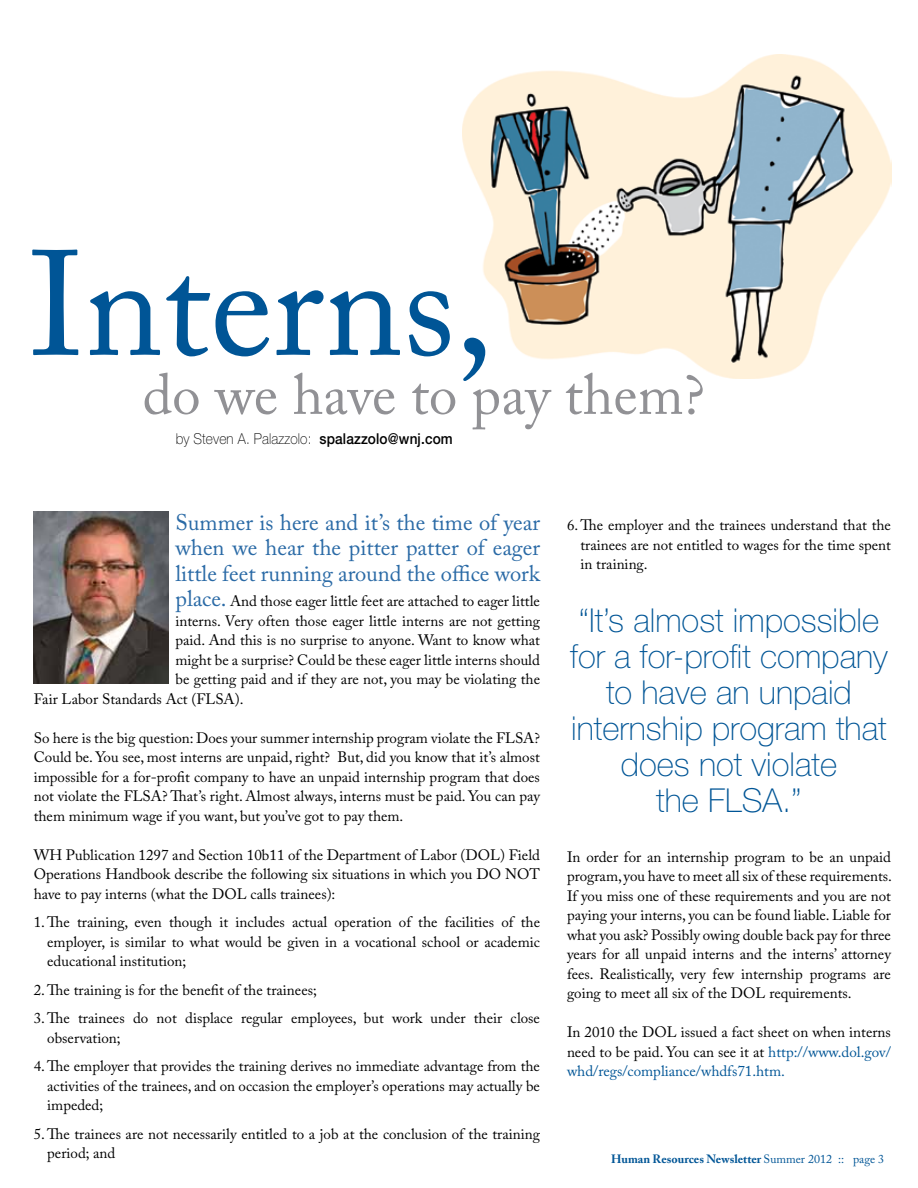
<style>
.page{position:relative;width:918px;height:1188px;background:#fff}
.page>*{position:absolute;margin:0;border:0;box-sizing:border-box;transform-origin:0 0}
.t1{font:147.9px "Adobe Caslon Pro";color:#005596}
.t2{font:57px "Adobe Caslon Pro";color:#919195}
.t3{font:100 33px/36px "Helvetica Neue";color:#005596;text-align:center}
.t4{font:22.5px/25.5px "Adobe Caslon Pro";color:#2a6aa6;text-align:justify}
.t5{font:15px/19.5px "Adobe Caslon Pro";color:#000;text-align:justify}
.t6{font:100 15px "Helvetica Neue";letter-spacing:.01em;color:#000;scale:.91 1}
.t7{font:700 12px "Adobe Caslon Pro";color:#005596}
.s1{font-weight:500}
.s2{font-size:22.5px;color:#2a6aa6}
.s3{color:#005596}
.s4{font-weight:400}
</style>
<div class="page">
<img style="left:34px;top:512px;width:135px;height:171px">
<img style="left:462px;top:54px;width:430px;height:324px">
<h1 class="t1" style="left:29px;top:217px;width:465px">Interns,</h1>
<h2 class="t2" style="left:142px;top:361px;width:564px">do we have to pay them?</h2>
<p class="t6" style="left:176px;top:430px;width:306px">by Steven A. Palazzolo: <span class="s1">spalazzolo@wnj.com</span></p>
<h3 class="t4" style="left:176px;top:509px;width:366px">Summer is here and it’s the time of year when we hear the pitter patter of eager little feet running around the office work</h3>
<p class="t5" style="left:176px;top:591px;width:366px"><span class="s2">place.</span> And those eager little feet are attached to eager little</p>
<p class="t5" style="left:176px;top:611px;width:366px">interns. Very often those eager little interns are not getting</p>
<p class="t5" style="left:176px;top:630px;width:366px">paid. And this is no surprise to anyone. Want to know what</p>
<p class="t5" style="left:176px;top:650px;width:366px">might be a surprise? Could be these eager little interns should</p>
<p class="t5" style="left:176px;top:669px;width:366px">be getting paid and if they are not, you may be violating the</p>
<p class="t5" style="left:34px;top:689px;width:211px">Fair Labor Standards Act (FLSA).</p>
<p class="t5" style="left:34px;top:728px;width:508px">So here is the big question: Does your summer internship program violate the FLSA?<br>Could be. You see, most interns are unpaid, right? But, did you know that it’s almost impossible for a for-profit company to have an unpaid internship program that does not violate the FLSA? That’s right. Almost always, interns must be paid. You can pay them minimum wage if you want, but you’ve got to pay them.</p>
<p class="t5" style="left:34px;top:845px;width:508px">WH Publication 1297 and Section 10b11 of the Department of Labor (DOL) Field Operations Handbook describe the following six situations in which you DO NOT have to pay interns (what the DOL calls trainees):</p>
<p class="t5" style="left:47px;top:912px;width:494px;text-indent:-13px">1.The training, even though it includes actual operation of the facilities of the employer, is similar to what would be given in a vocational school or academic educational institution;</p>
<p class="t5" style="left:34px;top:975px;width:508px;line-height:28.5px">2. The training is for the benefit of the trainees;<br>3.The trainees do not displace regular employees, but work under their close</p>
<p class="t5" style="left:34px;top:1023px;width:508px;line-height:28.5px;text-indent:13px">observation;<br>4.The employer that provides the training derives no immediate advantage from the</p>
<p class="t5" style="left:47px;top:1076px;width:494px">activities of the trainees, and on occasion the employer’s operations may actually be impeded;</p>
<p class="t5" style="left:47px;top:1124px;width:494px;text-indent:-13px">5.The trainees are not necessarily entitled to a job at the conclusion of the training period; and</p>
<p class="t5" style="left:581px;top:515px;width:312px;text-indent:-14px">6.The employer and the trainees understand that the trainees are not entitled to wages for the time spent in training.</p>
<h3 class="t3" style="left:570px;top:602px;width:319px">“It’s almost impossible for a for-profit company to have an unpaid internship program that does not violate<br>the FLSA.”</h3>
<p class="t5" style="left:567px;top:847px;width:327px">In order for an internship program to be an unpaid program, you have to meet all six of these requirements.<br>If you miss one of these requirements and you are not paying your interns, you can be found liable. Liable for what you ask? Possibly owing double back pay for three years for all unpaid interns and the interns’ attorney fees. Realistically, very few internship programs are going to meet all six of the DOL requirements.</p>
<p class="t5" style="left:567px;top:1022px;width:326px">In 2010 the DOL issued a fact sheet on when interns need to be paid. You can see it at <span class="s3">http://www.dol.gov/ whd/regs/compliance/whdfs71.htm.</span></p>
<p class="t7" style="left:611px;top:1152px;width:275px">Human Resources Newsletter <span class="s4">Summer 2012 :: page 3</span></p>
</div>
